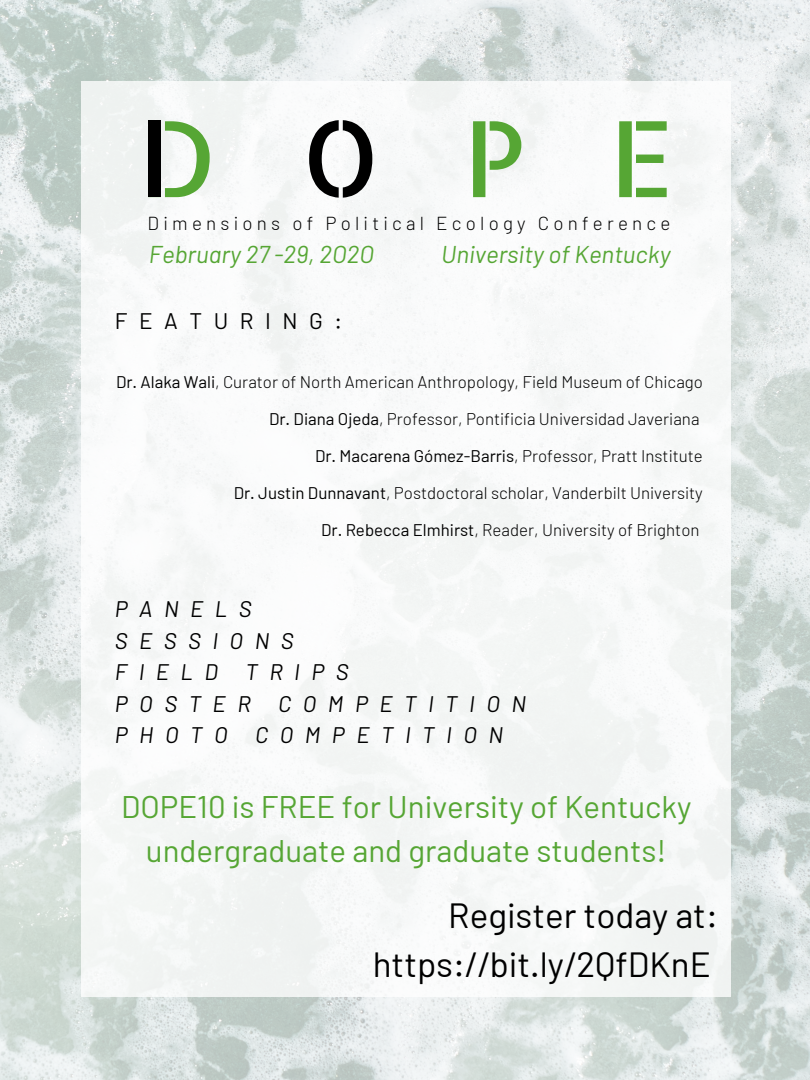
<style>
.page{position:relative;width:810px;height:1080px;background:#fff}
.page>*{position:absolute;margin:0;border:0;box-sizing:border-box;transform-origin:0 0}
.t1{font:105.38px "Allerta Stencil";color:#56a634}
.t2{font:35px/48.6px "Barlow";color:#000;text-align:right}
.t3{font:31.25px/43.6px "Barlow";color:#56a634;text-align:center}
.t4{font:italic 24.31px "Barlow";color:#56a634}
.t5{font:italic 22.5px/31.4px "Barlow";letter-spacing:.51em;color:#000}
.t6{font:22.5px "Barlow";letter-spacing:.51em;color:#000}
.t7{font:300 18.81px "Barlow";letter-spacing:.225em;color:#000}
.t8{font:300 16.88px/37px "Barlow";color:#000;text-align:right}
.s1{font-size:105.94px;color:#000}
.s2{color:#000}
.s3{font-weight:400}
</style>
<div class="page">
<img style="left:0;top:0;width:810px;height:1080px">
<div style="left:81px;top:81px;width:649px;height:916px;background:#f8f9f9"></div>
<h1 class="t1" style="left:139px;top:88px;width:537px">D<span class="s1">I</span> <span class="s2">O</span>PE</h1>
<p class="t7" style="left:148px;top:211px;width:524px">Dimensions of Political Ecology Conference</p>
<h3 class="t4" style="left:149px;top:239px;width:227px">February 27 -29, 2O2O</h3>
<h3 class="t4" style="left:441px;top:239px;width:231px">University of Kentucky</h3>
<h3 class="t6" style="left:115px;top:306px;width:229px">FEATURING:</h3>
<p class="t8" style="left:116px;top:363px;width:588px"><span class="s3">Dr. Alaka Wali</span>, Curator of North American Anthropology, Field Museum of Chicago <span class="s3">Dr. Diana Ojeda</span>, Professor, Pontificia Universidad Javeriana<br><span class="s3">Dr. Macarena Gómez-Barris</span>, Professor, Pratt Institute<br><span class="s3">Dr. Justin Dunnavant</span>, Postdoctoral scholar, Vanderbilt University<br><span class="s3">Dr. Rebecca Elmhirst</span>, Reader, University of Brighton</p>
<h3 class="t5" style="left:115px;top:593px;width:413px">PANELS<br>SESSIONS<br>FIELD TRIPS<br>POSTER COMPETITION<br>PHOTO COMPETITION</h3>
<h3 class="t3" style="left:121px;top:784px;width:572px">DOPE10 is FREE for University of Kentucky undergraduate and graduate students!</h3>
<h2 class="t2" style="left:373px;top:890px;width:347px">Register today at: https://bit.ly/2QfDKnE</h2>
</div>
